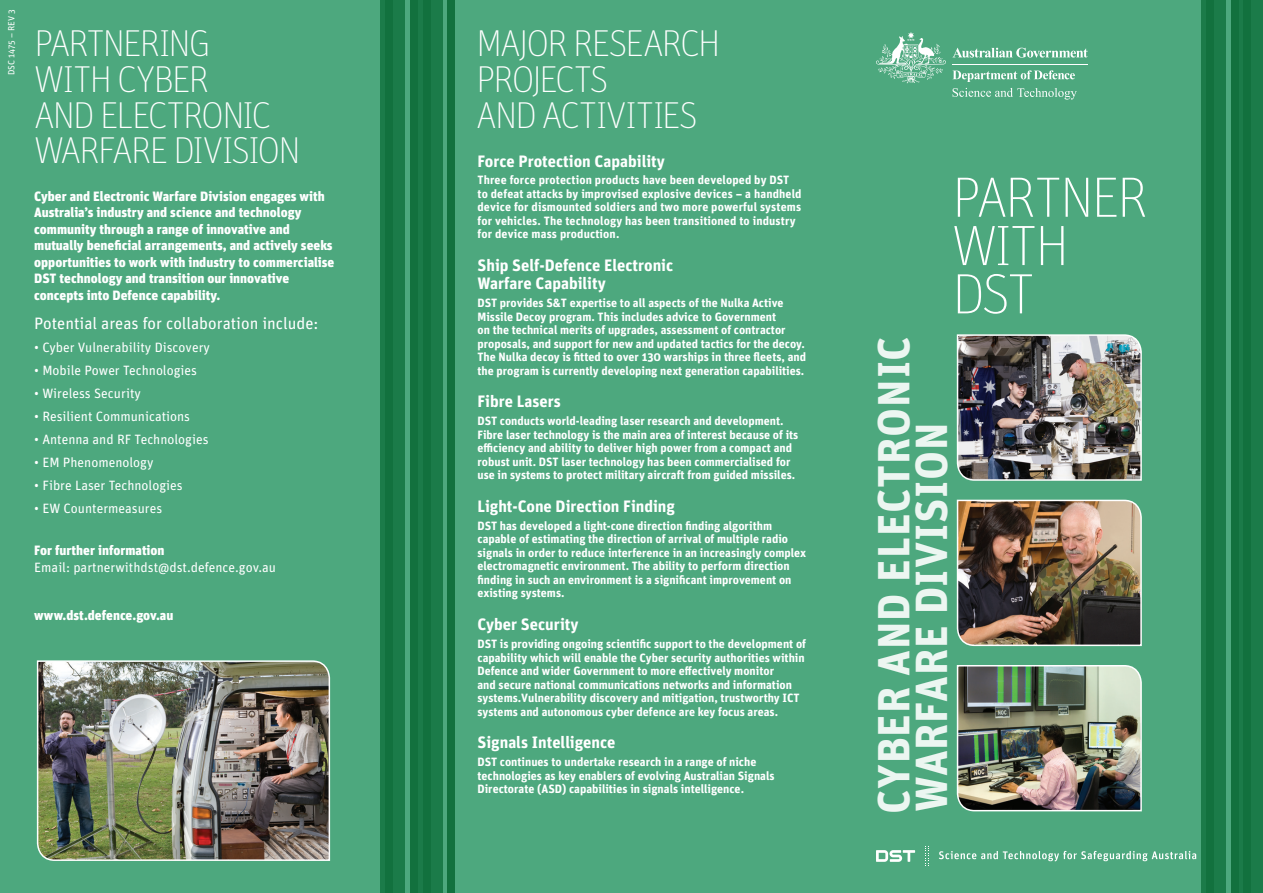
<style>
.page{position:relative;width:1263px;height:893px;background:#4da87e}
.page>*{position:absolute;margin:0;border:0;box-sizing:border-box;transform-origin:0 0}
.t1{font:100 57px/48.3px "Unit OT";letter-spacing:-.04em;color:#fff}
.t2{font:700 45px/37.5px "Unit OT";letter-spacing:.02em;color:#fff}
.t3{font:100 37.5px/35.7px "Unit OT";letter-spacing:-.05em;color:#fff}
.t4{font:700 16.5px/18px "Unit OT";color:#fff}
.t5{font:16.5px "Unit OT";color:#fff}
.t6{font:900 13.5px/16.5px "Unit OT";color:#fff}
.t7{font:13.5px "Unit OT";color:#fff}
.t8{font:700 12px/13.5px "Unit OT";color:#fff}
.t9{font:9px "Unit OT";letter-spacing:-.005em;color:#fff}
</style>
<div class="page">
<img style="left:956px;top:334px;width:186px;height:147px">
<img style="left:36px;top:660px;width:295px;height:201px">
<img style="left:956px;top:499px;width:186px;height:148px">
<img style="left:956px;top:665px;width:186px;height:147px">
<div style="left:1231px;top:0;width:7px;height:893px;background:#12713e"></div>
<div style="left:1238px;top:0;width:25px;height:893px;background:#1b7b49"></div>
<div style="left:1201px;top:0;width:25px;height:893px;background:#1b7b49"></div>
<div style="left:448px;top:0;width:7px;height:893px;background:#12713e"></div>
<div style="left:411px;top:0;width:7px;height:893px;background:#12713e"></div>
<div style="left:418px;top:0;width:24px;height:893px;background:#1b7b49"></div>
<div style="left:381px;top:0;width:24px;height:893px;background:#1b7b49"></div>
<svg style="left:925px;top:846px;width:4px;height:20px"></svg>
<svg style="left:939px;top:851px;width:257px;height:10px"></svg>
<svg style="left:876px;top:850px;width:39px;height:12px"></svg>
<svg style="left:876px;top:32px;width:70px;height:51px"></svg>
<svg style="left:952px;top:48px;width:136px;height:10px"></svg>
<hr style="left:952px;top:64px;width:136px;height:1px;background:#fff">
<svg style="left:952px;top:70px;width:123px;height:12px"></svg>
<svg style="left:952px;top:88px;width:125px;height:12px"></svg>
<p class="t9" style="left:6px;top:75px;width:67px;rotate:-90deg">DSC 1475 – REV 3</p>
<h3 class="t3" style="left:34px;top:26px;width:268px">PARTNERING<br>WITH CYBER<br>AND ELECTRONIC<br>WARFARE DIVISION</h3>
<p class="t6" style="left:34px;top:188px;width:302px">Cyber and Electronic Warfare Division engages with Australia’s industry and science and technology community through a range of innovative and mutually beneficial arrangements, and actively seeks opportunities to work with industry to commercialise DST technology and transition our innovative concepts into Defence capability.</p>
<h3 class="t5" style="left:34px;top:314px;width:286px">Potential areas for collaboration include:</h3>
<p class="t7" style="left:34px;top:340px;width:177px">• Cyber Vulnerability Discovery</p>
<p class="t7" style="left:34px;top:363px;width:164px">• Mobile Power Technologies</p>
<p class="t7" style="left:34px;top:385px;width:108px">• Wireless Security</p>
<p class="t7" style="left:34px;top:408px;width:157px">• Resilient Communications</p>
<p class="t7" style="left:34px;top:431px;width:176px">• Antenna and RF Technologies</p>
<p class="t7" style="left:34px;top:454px;width:121px">• EM Phenomenology</p>
<p class="t7" style="left:34px;top:477px;width:150px">• Fibre Laser Technologies</p>
<p class="t7" style="left:34px;top:500px;width:129px">• EW Countermeasures</p>
<p class="t6" style="left:34px;top:542px;width:132px">For further information</p>
<p class="t7" style="left:34px;top:559px;width:243px">Email: partnerwithdst@dst.defence.gov.au</p>
<p class="t6" style="left:34px;top:607px;width:141px">www.dst.defence.gov.au</p>
<h3 class="t3" style="left:476px;top:26px;width:245px">MAJOR RESEARCH<br>PROJECTS<br>AND ACTIVITIES</h3>
<h3 class="t4" style="left:477px;top:152px;width:189px">Force Protection Capability</h3>
<p class="t8" style="left:477px;top:173px;width:326px">Three force protection products have been developed by DST to defeat attacks by improvised explosive devices – a handheld device for dismounted soldiers and two more powerful systems for vehicles. The technology has been transitioned to industry for device mass production.</p>
<h3 class="t4" style="left:477px;top:257px;width:197px">Ship Self-Defence Electronic<br>Warfare Capability</h3>
<p class="t8" style="left:477px;top:296px;width:330px">DST provides S&amp;T expertise to all aspects of the Nulka Active Missile Decoy program. This includes advice to Government<br>on the technical merits of upgrades, assessment of contractor proposals, and support for new and updated tactics for the decoy.<br>The Nulka decoy is fitted to over 130 warships in three fleets, and the program is currently developing next generation capabilities.</p>
<h3 class="t4" style="left:477px;top:393px;width:85px">Fibre Lasers</h3>
<p class="t8" style="left:477px;top:414px;width:322px">DST conducts world-leading laser research and development.<br>Fibre laser technology is the main area of interest because of its efficiency and ability to deliver high power from a compact and robust unit. DST laser technology has been commercialised for use in systems to protect military aircraft from guided missiles.</p>
<h3 class="t4" style="left:477px;top:497px;width:199px">Light-Cone Direction Finding</h3>
<p class="t8" style="left:477px;top:519px;width:330px">DST has developed a light-cone direction finding algorithm capable of estimating the direction of arrival of multiple radio signals in order to reduce interference in an increasingly complex electromagnetic environment. The ability to perform direction finding in such an environment is a significant improvement on existing systems.</p>
<h3 class="t4" style="left:477px;top:615px;width:103px">Cyber Security</h3>
<p class="t8" style="left:477px;top:637px;width:330px">DST is providing ongoing scientific support to the development of capability which will enable the Cyber security authorities within Defence and wider Government to more effectively monitor<br>and secure national communications networks and information systems.Vulnerability discovery and mitigation, trustworthy ICT systems and autonomous cyber defence are key focus areas.</p>
<h3 class="t4" style="left:477px;top:734px;width:139px">Signals Intelligence</h3>
<p class="t8" style="left:477px;top:755px;width:299px">DST continues to undertake research in a range of niche technologies as key enablers of evolving Australian Signals<br>Directorate (ASD) capabilities in signals intelligence.</p>
<h1 class="t1" style="left:952px;top:174px;width:198px">PARTNER<br>WITH<br>DST</h1>
<h2 class="t2" style="left:875px;top:814px;width:479px;rotate:-90deg">CYBER AND ELECTRONIC<br>WARFARE DIVISION</h2>
</div>
